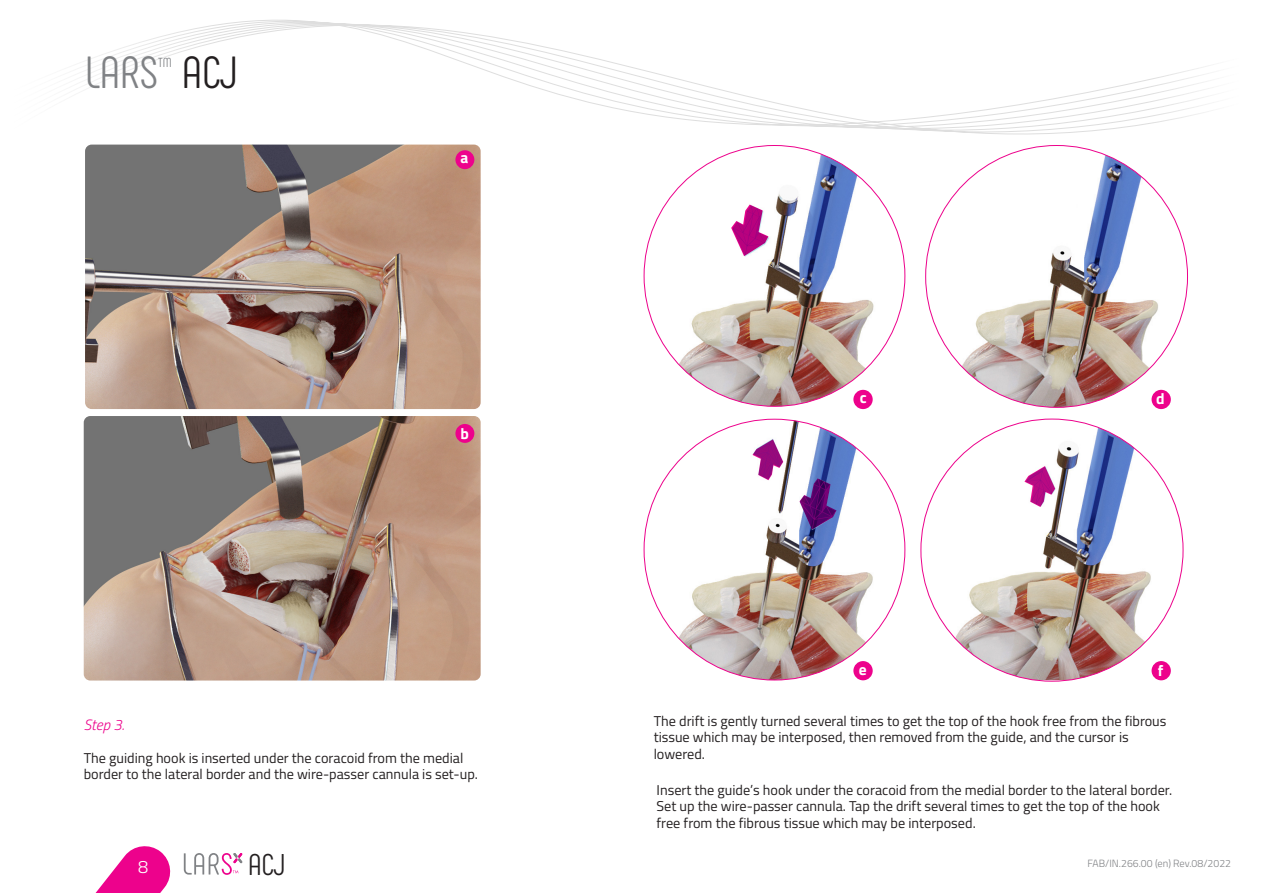
<style>
.page{position:relative;width:1263px;height:893px;background:#fff}
.page>*{position:absolute;margin:0;border:0;box-sizing:border-box;transform-origin:0 0}
.t1{font:45px "Phenomena";color:#808285}
.t2{font:45px "Phenomena";color:#231f20}
.t3{font:30px "Phenomena";color:#231f20}
.t4{font:300 18px "Titillium";color:#fff}
.Référence_Tech__Opér{font:700 15.45px "Titillium";color:#fff}
.PCL_Step{font:italic 300 15px "Titillium";color:#ed028c}
.PCL_texte{font:14.25px/16.5px "Titillium";color:#231f20}
.t5{font:13.05px "Phenomena";color:#808285}
.t6{font:300 10.5px "Titillium";color:#808285}
</style>
<div class="page">
<svg style="left:80px;top:19px;width:1129px;height:116px"></svg>
<svg style="left:95px;top:846px;width:76px;height:47px"></svg>
<svg style="left:184px;top:853px;width:58px;height:22px"></svg>
<img style="left:85px;top:145px;width:396px;height:264px">
<img style="left:84px;top:416px;width:397px;height:264px">
<img style="left:644px;top:146px;width:261px;height:260px;border-radius:128px">
<svg style="left:731px;top:205px;width:37px;height:51px"></svg>
<img style="left:644px;top:419px;width:261px;height:261px">
<svg style="left:752px;top:439px;width:31px;height:41px"></svg>
<svg style="left:800px;top:478px;width:36px;height:52px;background:#6a4899"></svg>
<img style="left:922px;top:420px;width:260px;height:260px">
<img style="left:927px;top:146px;width:260px;height:261px">
<svg style="left:1024px;top:466px;width:31px;height:41px"></svg>
<div style="left:455px;top:150px;width:19px;height:19px;background:#ed028c;border-radius:50%"></div>
<div style="left:455px;top:424px;width:19px;height:19px;background:#ed028c;border-radius:50%"></div>
<div style="left:853px;top:390px;width:20px;height:19px;background:#ed028c;border-radius:50%"></div>
<div style="left:1151px;top:390px;width:20px;height:19px;background:#ed028c;border-radius:50%"></div>
<div style="left:853px;top:661px;width:20px;height:19px;background:#ed028c;border-radius:50%"></div>
<div style="left:1151px;top:661px;width:20px;height:19px;background:#ed028c;border-radius:50%"></div>
<h1 class="t1" style="left:85px;top:46px;width:75px">LARS</h1>
<p class="t5" style="left:158px;top:55px;width:15px">TM</p>
<h1 class="t2" style="left:182px;top:46px;width:58px">ACJ</h1>
<p class="Référence_Tech__Opér" style="left:460px;top:146px;width:9px">a</p>
<p class="Référence_Tech__Opér" style="left:460px;top:421px;width:10px">b</p>
<p class="PCL_Step" style="left:84px;top:714px;width:42px">Step 3.</p>
<p class="PCL_texte" style="left:84px;top:749px;width:396px">The guiding hook is inserted under the coracoid from the medial border to the lateral border and the wire-passer cannula is set-up.</p>
<p class="t4" style="left:138px;top:854px;width:12px">8</p>
<h2 class="t3" style="left:248px;top:847px;width:39px">ACJ</h2>
<p class="Référence_Tech__Opér" style="left:860px;top:386px;width:8px">c</p>
<p class="Référence_Tech__Opér" style="left:1156px;top:386px;width:10px">d</p>
<p class="Référence_Tech__Opér" style="left:859px;top:658px;width:9px">e</p>
<p class="Référence_Tech__Opér" style="left:1158px;top:659px;width:7px">f</p>
<p class="PCL_texte" style="left:654px;top:712px;width:514px">The drift is gently turned several times to get the top of the hook free from the fibrous tissue which may be interposed, then removed from the guide, and the cursor is lowered.</p>
<p class="PCL_texte" style="left:657px;top:781px;width:517px">Insert the guide’s hook under the coracoid from the medial border to the lateral border.</p>
<p class="PCL_texte" style="left:657px;top:797px;width:505px">Set up the wire-passer cannula. Tap the drift several times to get the top of the hook free from the fibrous tissue which may be interposed.</p>
<p class="t6" style="left:1087px;top:855px;width:145px">FAB/IN.266.00 (en) Rev.08/2022</p>
</div>
